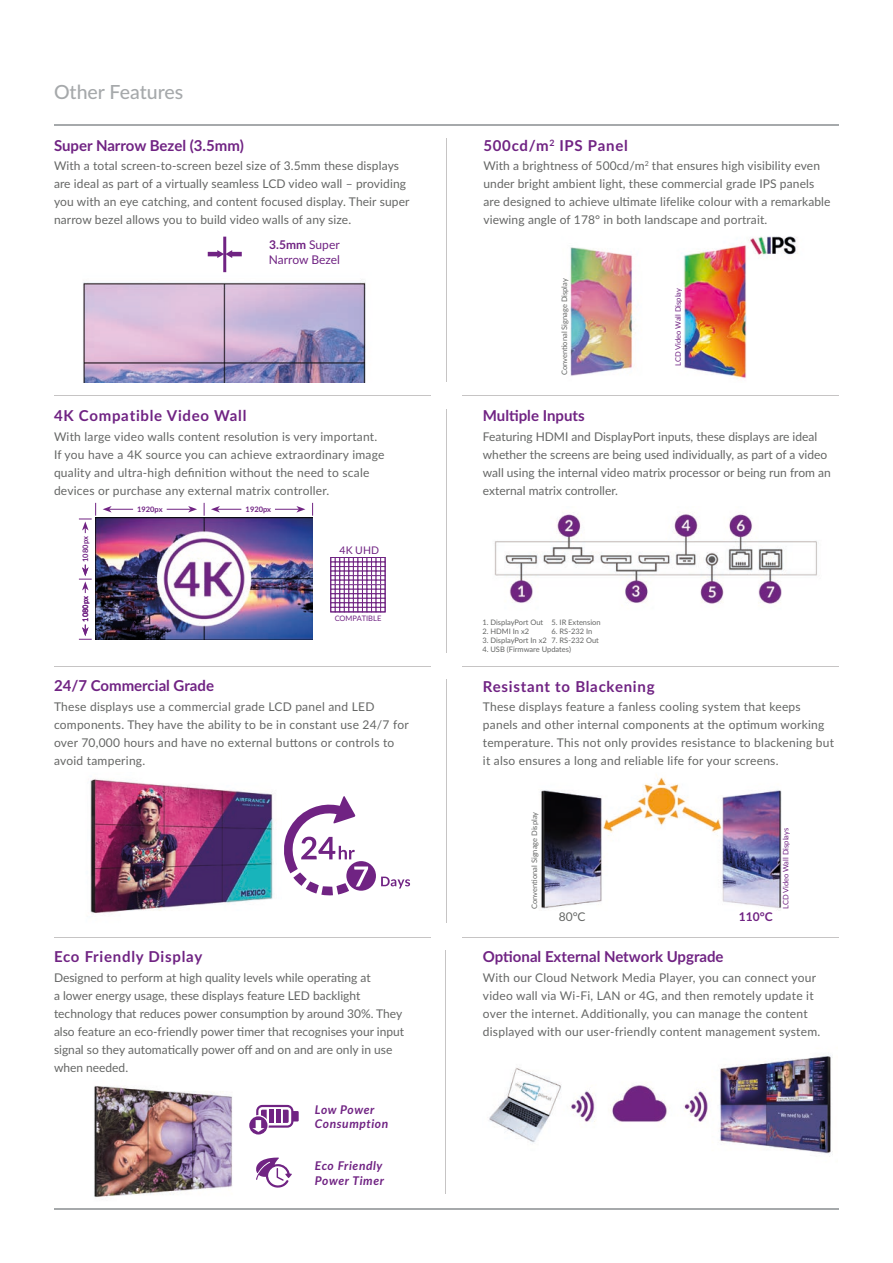
<style>
.page{position:relative;width:893px;height:1263px;background:#fff}
.page>*{position:absolute;margin:0;border:0;box-sizing:border-box;transform-origin:0 0}
.t1{font:500 19.5px "Lato";color:#a6a9ab}
.t2{font:700 15px "Lato";color:#702383}
.t3{font:700 15px "Lato";letter-spacing:.05em;color:#702383}
.t4{font:12px/18px "Lato";letter-spacing:.01em;color:#656665}
.t5{font:italic 700 12px/14.4px "Lato";letter-spacing:.05em;color:#702383}
.t6{font:12px/14.4px "Lato";letter-spacing:-.005em;color:#702383}
.t7{font:700 12px "Lato";color:#702383}
.t8{font:10.5px "Lato";color:#702383}
.t9{font:7.5px "Lato";color:#656665}
.t10{font:7.5px "Lato";color:#702383}
.t11{font:700 7.5px "Lato";color:#702383}
.s1{font-weight:700}
</style>
<div class="page">
<img style="left:83px;top:236px;width:283px;height:146px">
<img style="left:564px;top:236px;width:234px;height:143px">
<img style="left:95px;top:518px;width:217px;height:122px">
<img style="left:494px;top:512px;width:323px;height:92px">
<img style="left:90px;top:779px;width:183px;height:134px">
<hr style="left:54px;top:666px;width:377px;height:1px;background:#c6c4c4">
<hr style="left:54px;top:395px;width:377px;height:1px;background:#c6c4c4">
<hr style="left:462px;top:666px;width:377px;height:1px;background:#c6c4c4">
<hr style="left:462px;top:395px;width:377px;height:1px;background:#c6c4c4">
<hr style="left:446px;top:139px;width:1px;height:243px;background:#c6c4c4">
<hr style="left:446px;top:409px;width:1px;height:244px;background:#c6c4c4">
<hr style="left:446px;top:680px;width:1px;height:243px;background:#c6c4c4">
<hr style="left:54px;top:1208px;width:785px;height:1px;background:#a6a9ab">
<img style="left:489px;top:1055px;width:344px;height:102px">
<img style="left:541px;top:775px;width:241px;height:134px">
<hr style="left:54px;top:937px;width:377px;height:1px;background:#c6c4c4">
<hr style="left:462px;top:937px;width:377px;height:1px;background:#c6c4c4">
<hr style="left:446px;top:950px;width:1px;height:244px;background:#c6c4c4">
<hr style="left:54px;top:124px;width:785px;height:2px;background:#a6a9ab">
<hr style="left:208px;top:252px;width:10px;height:4px;background:#702383">
<hr style="left:231px;top:252px;width:11px;height:4px;background:#702383">
<svg style="left:217px;top:250px;width:15px;height:8px"></svg>
<hr style="left:223px;top:237px;width:3px;height:35px;background:#702383">
<svg style="left:332px;top:559px;width:51px;height:51px"></svg>
<div style="left:330px;top:557px;width:55px;height:55px;border:1px solid #6f2382"></div>
<svg style="left:204px;top:503px;width:1px;height:13px"></svg>
<svg style="left:312px;top:503px;width:1px;height:13px"></svg>
<svg style="left:103px;top:506px;width:30px;height:6px"></svg>
<svg style="left:79px;top:503px;width:17px;height:30px"></svg>
<svg style="left:79px;top:565px;width:13px;height:28px"></svg>
<svg style="left:211px;top:506px;width:30px;height:6px"></svg>
<svg style="left:167px;top:506px;width:30px;height:6px"></svg>
<svg style="left:275px;top:506px;width:30px;height:6px"></svg>
<svg style="left:79px;top:624px;width:13px;height:16px"></svg>
<svg style="left:284px;top:796px;width:126px;height:99px"></svg>
<img style="left:94px;top:1086px;width:194px;height:112px">
<svg style="left:256px;top:1157px;width:36px;height:32px"></svg>
<svg style="left:249px;top:1105px;width:50px;height:29px"></svg>
<h1 class="t1" style="left:54px;top:77px;width:131px">Other Features</h1>
<p class="t2" style="left:54px;top:134px;width:191px">Super Narrow Bezel (3.5mm)</p>
<p class="t4" style="left:54px;top:156px;width:357px">With a total screen-to-screen bezel size of 3.5mm these displays are ideal as part of a virtually seamless LCD video wall – providing you with an eye catching, and content focused display. Their super narrow bezel allows you to build video walls of any size.</p>
<p class="t6" style="left:269px;top:237px;width:72px"><span class="s1">3.5mm</span> Super<br>Narrow Bezel</p>
<p class="t3" style="left:54px;top:405px;width:194px">4K Compatible Video Wall</p>
<p class="t4" style="left:54px;top:427px;width:332px">With large video walls content resolution is very important.<br>If you have a 4K source you can achieve extraordinary image quality and ultra-high definition without the need to scale devices or purchase any external matrix controller.</p>
<p class="t11" style="left:80px;top:562px;width:27px;rotate:-90deg">1080px</p>
<p class="t11" style="left:80px;top:622px;width:27px;rotate:-90deg">1080px</p>
<p class="t11" style="left:137px;top:504px;width:27px">1920px</p>
<p class="t11" style="left:246px;top:504px;width:27px">1920px</p>
<p class="t2" style="left:54px;top:675px;width:162px">24/7 Commercial Grade</p>
<p class="t8" style="left:340px;top:542px;width:41px">4K UHD</p>
<p class="t10" style="left:335px;top:613px;width:48px">COMPATIBLE</p>
<p class="t4" style="left:54px;top:697px;width:356px">These displays use a commercial grade LCD panel and LED components. They have the ability to be in constant use 24/7 for over 70,000 hours and have no external buttons or controls to avoid tampering.</p>
<p class="t3" style="left:54px;top:946px;width:150px">Eco Friendly Display</p>
<p class="t4" style="left:54px;top:968px;width:352px">Designed to perform at high quality levels while operating at<br>a lower energy usage, these displays feature LED backlight technology that reduces power consumption by around 30%. They also feature an eco-friendly power timer that recognises your input signal so they automatically power off and on and are only in use when needed.</p>
<p class="t5" style="left:315px;top:1102px;width:75px">Low Power<br>Consumption</p>
<p class="t5" style="left:315px;top:1158px;width:71px">Eco Friendly<br>Power Timer</p>
<p class="t3" style="left:483px;top:134px;width:146px">500cd/m<sup>2</sup> IPS Panel</p>
<p class="t4" style="left:483px;top:156px;width:349px">With a brightness of 500cd/m<sup>2</sup> that ensures high visibility even under bright ambient light, these commercial grade IPS panels are designed to achieve ultimate lifelike colour with a remarkable viewing angle of 178° in both landscape and portrait.</p>
<p class="t9" style="left:559px;top:375px;width:99px;rotate:-90deg">Conventional Signage Display</p>
<p class="t10" style="left:673px;top:366px;width:79px;rotate:-90deg">LCD Video Wall Display</p>
<p class="t2" style="left:483px;top:405px;width:103px">Multiple Inputs</p>
<p class="t4" style="left:483px;top:427px;width:349px">Featuring HDMI and DisplayPort inputs, these displays are ideal whether the screens are being used individually, as part of a video wall using the internal video matrix processor or being run from an external matrix controller.</p>
<p class="t9" style="left:482px;top:617px;width:62px">1. DisplayPort Out</p>
<p class="t9" style="left:482px;top:626px;width:48px">2. HDMI In x2</p>
<p class="t9" style="left:482px;top:635px;width:66px">3. DisplayPort In x2</p>
<p class="t9" style="left:482px;top:644px;width:90px">4. USB (Firmware Updates)</p>
<p class="t9" style="left:551px;top:617px;width:51px">5. IR Extension</p>
<p class="t9" style="left:551px;top:626px;width:42px">6. RS-232 In</p>
<p class="t9" style="left:551px;top:635px;width:49px">7. RS-232 Out</p>
<p class="t3" style="left:483px;top:675px;width:173px">Resistant to Blackening</p>
<p class="t4" style="left:483px;top:697px;width:353px">These displays feature a fanless cooling system that keeps panels and other internal components at the optimum working temperature. This not only provides resistance to blackening but it also ensures a long and reliable life for your screens.</p>
<p class="t9" style="left:529px;top:909px;width:99px;rotate:-90deg">Conventional Signage Display</p>
<p class="t4" style="left:559px;top:907px;width:28px">80°C</p>
<p class="t7" style="left:739px;top:907px;width:35px">110°C</p>
<p class="t10" style="left:780px;top:909px;width:83px;rotate:-90deg">LCD Video Wall Displays</p>
<p class="t2" style="left:483px;top:946px;width:242px">Optional External Network Upgrade</p>
<p class="t4" style="left:483px;top:968px;width:339px">With our Cloud Network Media Player, you can connect your video wall via Wi-Fi, LAN or 4G, and then remotely update it over the internet. Additionally, you can manage the content displayed with our user-friendly content management system.</p>
</div>
